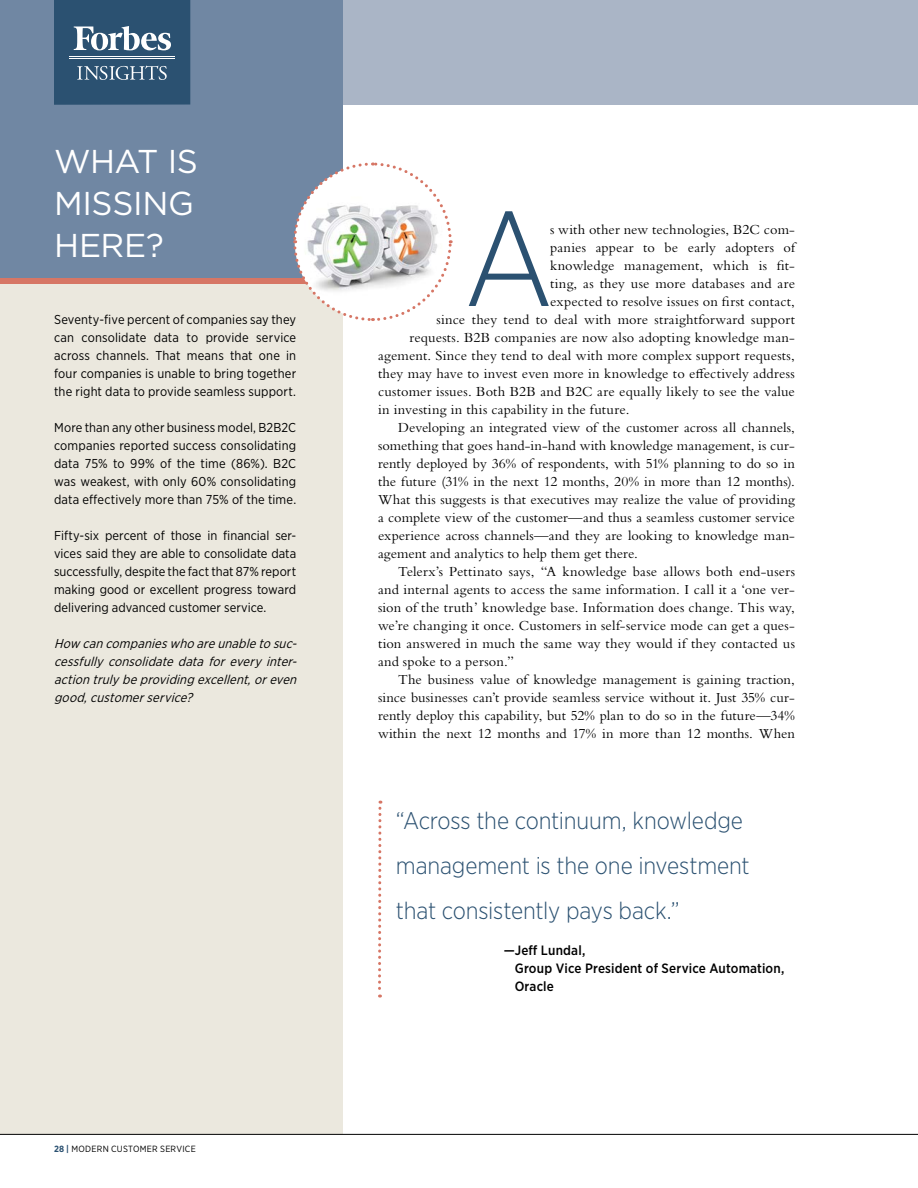
<style>
.page{position:relative;width:918px;height:1188px;background:#fff}
.page>*{position:absolute;margin:0;border:0;box-sizing:border-box;transform-origin:0 0}
.t1{font:300 134.4px "Gotham Narrow";color:#2b5171}
.t2{font:33px/42px "Gotham";letter-spacing:-.01em;color:#fff;text-align:justify}
.t3{font:300 24px/45px "Gotham Narrow";letter-spacing:-.01em;color:#2b5171}
.t4{font:14.4px "Bembo Std";letter-spacing:.01em;color:#000}
.t5{font:500 13.5px/18px "Gotham Narrow";letter-spacing:.015em;color:#000}
.t6{font:12.9px/18px "Gotham Narrow";letter-spacing:.005em;color:#000;text-align:justify}
.t7{font:italic 12.9px/18px "Gotham Narrow";color:#000;text-align:justify}
.t8{font:9px "Gotham Narrow";letter-spacing:.03em;color:#000}
.s1{font-weight:700;color:#2b5171}
</style>
<div class="page">
<div style="left:0;top:0;width:918px;height:105px;background:#aab5c6"></div>
<div style="left:0;top:106px;width:342px;height:1028px;background:#ebe8de"></div>
<div style="left:0;top:0;width:342px;height:281px;background:#7087a3"></div>
<div style="left:54px;top:0;width:136px;height:105px;background:#2b5171"></div>
<svg style="left:74px;top:26px;width:97px;height:24px"></svg>
<hr style="left:69px;top:56px;width:106px;height:1px;background:#fff">
<hr style="left:69px;top:58px;width:106px;height:1px;background:#fff">
<svg style="left:77px;top:66px;width:90px;height:14px"></svg>
<div style="left:0;top:278px;width:342px;height:6px;background:#d67665"></div>
<svg style="left:378px;top:801px;width:5px;height:197px"></svg>
<svg style="left:293px;top:161px;width:160px;height:162px"></svg>
<hr style="left:0;top:1134px;width:918px;height:1px;background:#000">
<h2 class="t2" style="left:54px;top:140px;width:145px">WHAT IS M ISSING H ERE?</h2>
<p class="t6" style="left:54px;top:310px;width:244px">Seventy-five percent of companies say they can consolidate data to provide service across channels. That means that one in four companies is unable to bring together the right data to provide seamless support.</p>
<p class="t6" style="left:54px;top:418px;width:244px">More than any other business model, B2B2C companies reported success consolidating data 75% to 99% of the time (86%). B2C was weakest, with only 60% consolidating data effectively more than 75% of the time.</p>
<p class="t6" style="left:54px;top:526px;width:244px">Fifty-six percent of those in financial ser&shy;vices said they are able to consolidate data successfully, despite the fact that 87% report making good or excellent progress toward delivering advanced customer service.</p>
<p class="t7" style="left:54px;top:634px;width:248px">How cancompanieswhoareunabletosuc&shy;cessfully consolidate data for every inter&shy;actiontrulybeprovidingexcellent,oreven good,customerservice?</p>
<p class="t8" style="left:54px;top:1143px;width:143px"><span class="s1">28 |</span> Modern Custom er Service</p>
<h1 class="t1" style="left:464px;top:176px;width:92px">A</h1>
<p class="t4" style="left:550px;top:221px;width:246px">s with other new technologies, B2C com-</p>
<p class="t4" style="left:550px;top:239px;width:246px">panies appear to be early adopters of</p>
<p class="t4" style="left:550px;top:257px;width:246px">knowledge management, which is fit-</p>
<p class="t4" style="left:550px;top:275px;width:246px">ting, as they use more databases and are</p>
<p class="t4" style="left:550px;top:293px;width:246px">expected to resolve issues on first contact,</p>
<p class="t4" style="left:436px;top:311px;width:360px">since they tend to deal with more straightforward support</p>
<p class="t4" style="left:409px;top:329px;width:387px">requests. B2B companies are now also adopting knowledge man-</p>
<p class="t4" style="left:378px;top:347px;width:418px">agement. Since they tend to deal with more complex support requests,</p>
<p class="t4" style="left:378px;top:365px;width:418px">they may have to invest even more in knowledge to effectively address</p>
<p class="t4" style="left:378px;top:383px;width:418px">customer issues. Both B2B and B2C are equally likely to see the value</p>
<p class="t4" style="left:378px;top:401px;width:253px">in investing in this capability in the future.</p>
<p class="t4" style="left:398px;top:419px;width:398px">Developing an integrated view of the customer across all channels,</p>
<p class="t4" style="left:378px;top:437px;width:419px">something that goes hand-in-hand with knowledge management, is cur-</p>
<p class="t4" style="left:378px;top:455px;width:419px">rently deployed by 36% of respondents, with 51% planning to do so in</p>
<p class="t4" style="left:378px;top:473px;width:419px">the future (31% in the next 12 months, 20% in more than 12 months).</p>
<p class="t4" style="left:378px;top:491px;width:418px">What this suggests is that executives may realize the value of providing</p>
<p class="t4" style="left:378px;top:509px;width:418px">a complete view of the customer—and thus a seamless customer service</p>
<p class="t4" style="left:378px;top:527px;width:418px">experience across channels—and they are looking to knowledge man-</p>
<p class="t4" style="left:378px;top:545px;width:261px">agement and analytics to help them get there.</p>
<p class="t4" style="left:398px;top:563px;width:398px">Telerx’s Pettinato says, “A knowledge base allows both end-users</p>
<p class="t4" style="left:378px;top:581px;width:418px">and internal agents to access the same information. I call it a ‘one ver-</p>
<p class="t4" style="left:378px;top:599px;width:418px">sion of the truth’ knowledge base. Information does change. This way,</p>
<p class="t4" style="left:378px;top:617px;width:419px">we’re changing it once. Customers in self-service mode can get a ques-</p>
<p class="t4" style="left:378px;top:635px;width:419px">tion answered in much the same way they would if they contacted us</p>
<p class="t4" style="left:378px;top:653px;width:137px">and spoke to a person.”</p>
<p class="t4" style="left:398px;top:671px;width:398px">The business value of knowledge management is gaining traction,</p>
<p class="t4" style="left:378px;top:689px;width:418px">since businesses can’t provide seamless service without it. Just 35% cur-</p>
<p class="t4" style="left:378px;top:707px;width:418px">rently deploy this capability, but 52% plan to do so in the future—34%</p>
<p class="t4" style="left:378px;top:725px;width:419px">within the next 12 months and 17% in more than 12 months. When</p>
<h3 class="t3" style="left:396px;top:798px;width:355px">“Across the continuum, knowledge management is the one investment that consistently pays back.”</h3>
<p class="t5" style="left:515px;top:941px;width:271px;text-indent:-11px">—Jeff Lundal,<br>Group Vice President of Service Automation,<br>Oracle</p>
</div>
